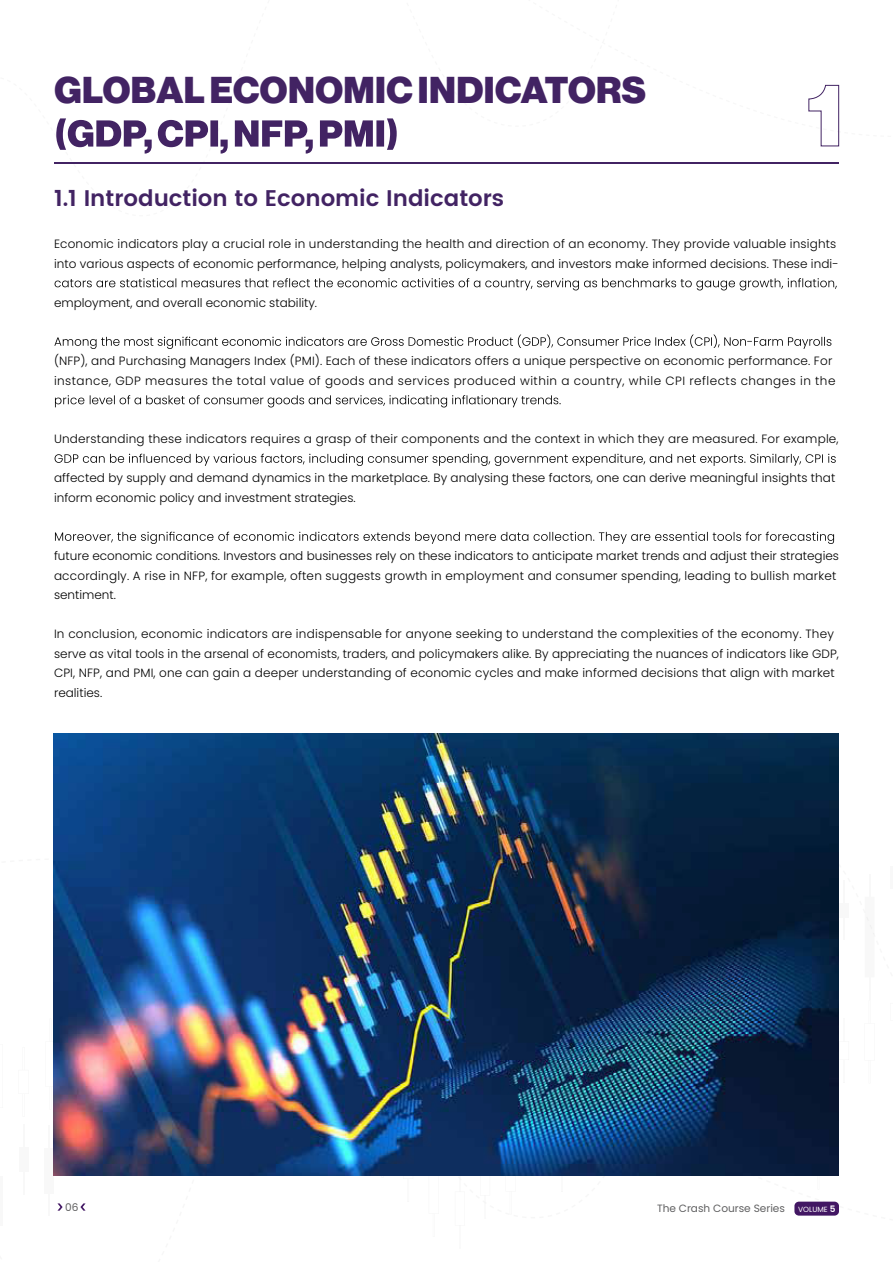
<style>
.page{position:relative;width:893px;height:1263px;background:#fff}
.page>*{position:absolute;margin:0;border:0;box-sizing:border-box;transform-origin:0 0}
.t1{font:900 36.6px "Neue Haas Display";letter-spacing:.01em;color:#422363}
.t2{font:600 22.65px "Poppins";color:#422363}
.t3{font:300 12px/19.5px "Poppins";letter-spacing:.01em;color:#000}
.t4{font:10.5px "Poppins";color:#606061}
.s1{font-size:7.5px;color:#fff}
.s2{font-weight:600;font-size:8.85px;color:#fff}
</style>
<div class="page">
<svg style="left:54px;top:162px;width:565px;height:1px"></svg>
<svg style="left:55px;top:278px;width:782px;height:12px"></svg>
<svg style="left:54px;top:334px;width:777px;height:15px"></svg>
<svg style="left:55px;top:395px;width:506px;height:12px"></svg>
<svg style="left:55px;top:454px;width:781px;height:12px"></svg>
<svg style="left:55px;top:532px;width:779px;height:12px"></svg>
<div style="left:794px;top:1201px;width:45px;height:14px;background:#421763;border-radius:4px"></div>
<svg style="left:56px;top:118px;width:341px;height:36px"></svg>
<svg style="left:808px;top:85px;width:31px;height:62px"></svg>
<hr style="left:54px;top:163px;width:785px;height:1px;background:#422363">
<img style="left:53px;top:734px;width:786px;height:441px">
<h1 class="t1" style="left:55px;top:68px;width:593px">GLOBAL ECONOMIC INDICATORS</h1>
<h2 class="t2" style="left:54px;top:182px;width:452px">1.1 Introduction to Economic Indicators</h2>
<p class="t3" style="left:54px;top:234px;width:786px">Economic indicators play a crucial role in understanding the health and direction of an economy. They provide valuable insights into various aspects of economic performance, helping analysts, policymakers, and investors make informed decisions. These indi-</p>
<p class="t3" style="left:54px;top:293px;width:265px">employment, and overall economic stability.</p>
<p class="t3" style="left:54px;top:351px;width:783px">(NFP), and Purchasing Managers Index (PMI). Each of these indicators offers a unique perspective on economic performance. For instance, GDP measures the total value of goods and services produced within a country, while CPI reflects changes in the</p>
<p class="t3" style="left:54px;top:429px;width:786px">Understanding these indicators requires a grasp of their components and the context in which they are measured. For example,</p>
<p class="t3" style="left:54px;top:468px;width:783px">affected by supply and demand dynamics in the marketplace. By analysing these factors, one can derive meaningful insights that inform economic policy and investment strategies.</p>
<p class="t3" style="left:54px;top:546px;width:787px">future economic conditions. Investors and businesses rely on these indicators to anticipate market trends and adjust their strategies accordingly. A rise in NFP, for example, often suggests growth in employment and consumer spending, leading to bullish market sentiment.</p>
<p class="t3" style="left:54px;top:624px;width:786px">In conclusion, economic indicators are indispensable for anyone seeking to understand the complexities of the economy. They serve as vital tools in the arsenal of economists, traders, and policymakers alike. By appreciating the nuances of indicators like GDP, CPI, NFP, and PMI, one can gain a deeper understanding of economic cycles and make informed decisions that align with market realities.</p>
<p class="t4" style="left:65px;top:1201px;width:15px">06</p>
<p class="t4" style="left:657px;top:1202px;width:180px">The Crash Course Series <span class="s1">VOLUME</span> <span class="s2">5</span></p>
</div>
